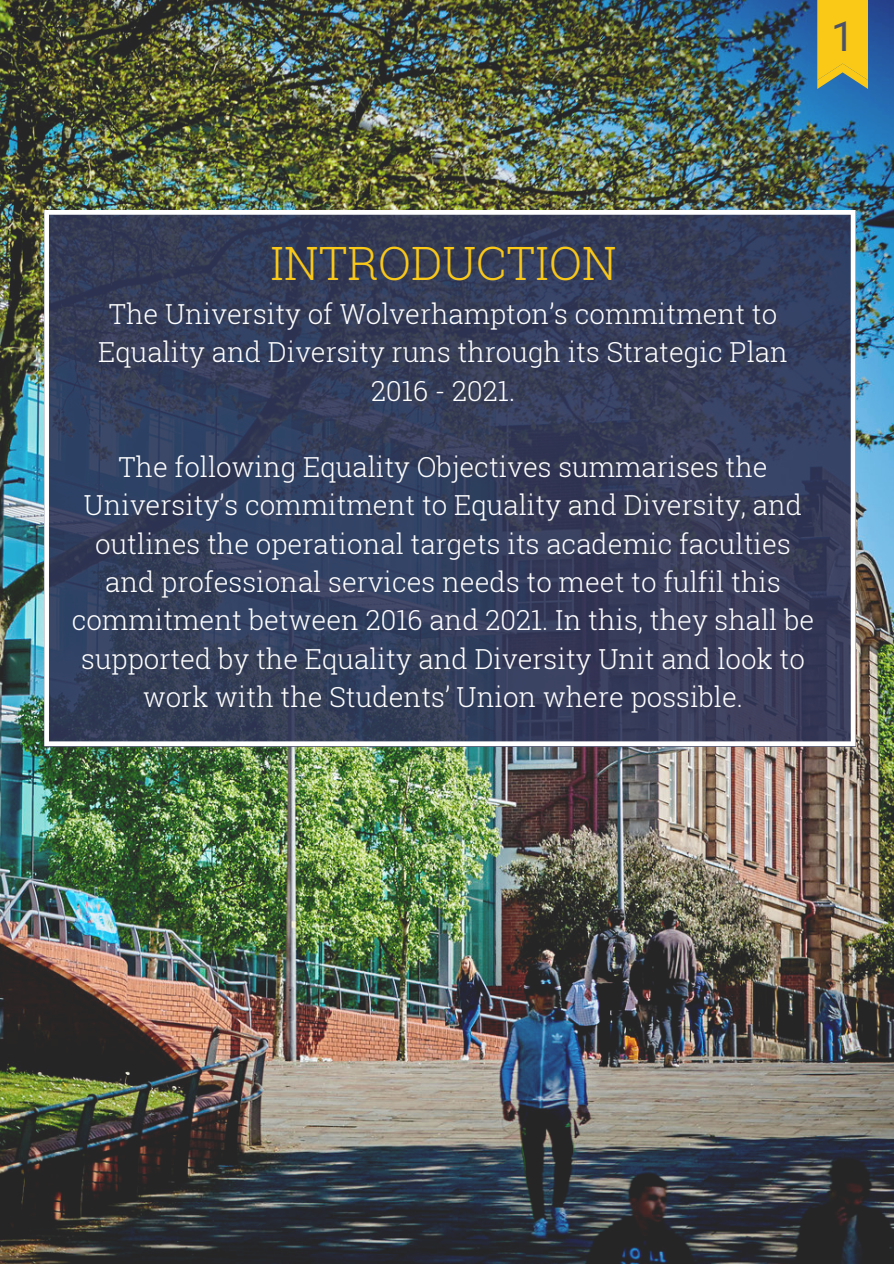
<style>
.page{position:relative;width:894px;height:1264px;background:#fff}
.page>*{position:absolute;margin:0;border:0;box-sizing:border-box;transform-origin:0 0}
.t1{font:300 45.9px "Roboto Slab";color:#fac817}
.t2{font:41.1px "Roboto Mono";color:#4d5168}
.t3{font:300 27.6px/38.2px "Roboto Slab";color:#fff;text-align:center}
</style>
<div class="page">
<img style="left:0;top:0;width:893px;height:1263px">
<svg style="left:817px;top:0;width:50px;height:89px"></svg>
<svg style="left:44px;top:210px;width:811px;height:536px"></svg>
<p class="t2" style="left:830px;top:8px;width:26px">1</p>
<p class="t1" style="left:270px;top:232px;width:348px">INTRODUCTION</p>
<p class="t3" style="left:98px;top:294px;width:691px">The University of Wolverhampton’s commitment to<br>Equality and Diversity runs through its Strategic Plan<br>2016 - 2021.</p>
<p class="t3" style="left:72px;top:447px;width:743px">The following Equality Objectives summarises the University’s commitment to Equality and Diversity, and outlines the operational targets its academic faculties and professional services needs to meet to fulfil this commitment between 2016 and 2021. In this, they shall be supported by the Equality and Diversity Unit and look to work with the Students’ Union where possible.</p>
</div>
